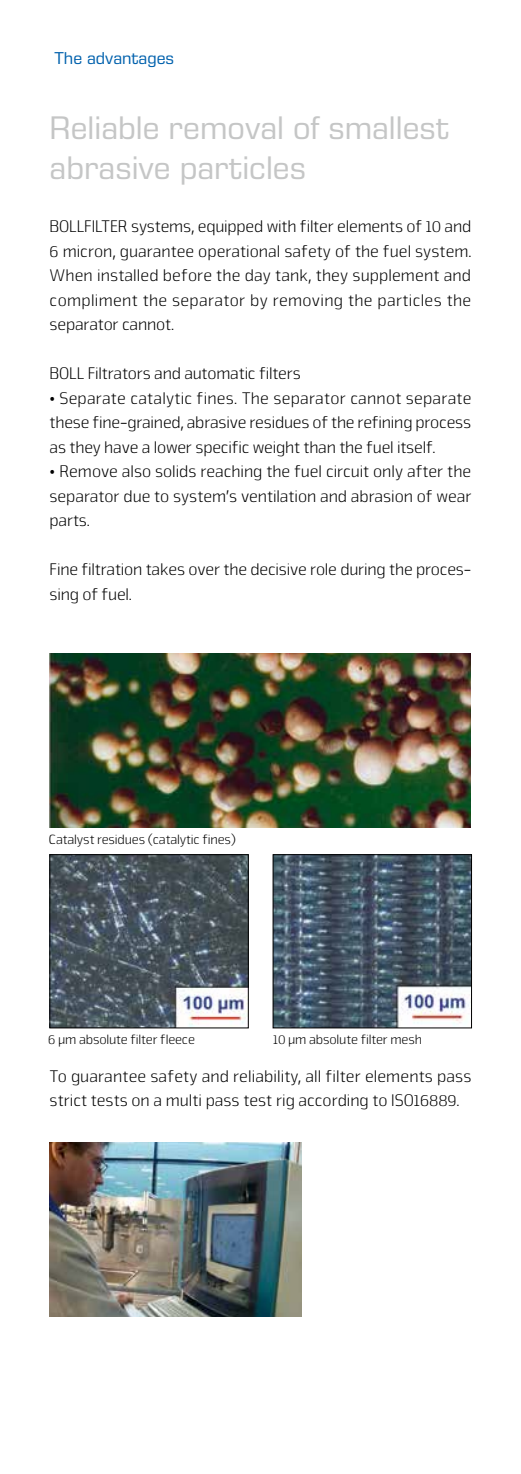
<style>
.page{position:relative;width:521px;height:1474px;background:#fff}
.page>*{position:absolute;margin:0;border:0;box-sizing:border-box;transform-origin:0 0}
.t1{font:33.25px/39.9px "Eurostile Next Pro";color:#c5c6c6}
.t2{font:300 17.5px/24.5px "Nuri";letter-spacing:-.005em;color:#000;text-align:justify}
.t3{font:17.5px "Eurostile Next Pro";color:#0061ad}
.t4{font:300 14px "Nuri";letter-spacing:-.01em;color:#000}
</style>
<div class="page">
<img style="left:50px;top:653px;width:421px;height:174px">
<img style="left:275px;top:856px;width:195px;height:170px">
<div style="left:273px;top:854px;width:199px;height:174px;border:1px solid #000"></div>
<img style="left:52px;top:856px;width:194px;height:170px">
<div style="left:50px;top:854px;width:198px;height:174px;border:1px solid #000"></div>
<img style="left:49px;top:1142px;width:253px;height:174px">
<p class="t3" style="left:55px;top:49px;width:121px">The advantages</p>
<h1 class="t1" style="left:50px;top:108px;width:401px">Reliable removal of smallest abrasive particles</h1>
<p class="t2" style="left:50px;top:214px;width:423px">BOLLFILTER systems, equipped with filter elements of 10 and 6 micron, guarantee operational safety of the fuel system.<br>When installed before the day tank, they supplement and compliment the separator by removing the particles the separator cannot.</p>
<p class="t2" style="left:50px;top:361px;width:253px">BOLL Filtrators and automatic filters</p>
<p class="t2" style="left:50px;top:385px;width:423px">• Separate catalytic fines. The separator cannot separate these fine-grained, abrasive residues of the refining process as they have a lower specific weight than the fuel itself.</p>
<p class="t2" style="left:50px;top:459px;width:423px">• Remove also solids reaching the fuel circuit only after the separator due to system’s ventilation and abrasion of wear parts.</p>
<p class="t2" style="left:50px;top:557px;width:421px">Fine filtration takes over the decisive role during the proces&shy;sing of fuel.</p>
<p class="t4" style="left:49px;top:831px;width:189px">Catalyst residues (catalytic fines)</p>
<p class="t4" style="left:48px;top:1031px;width:148px">6 µm absolute filter fleece</p>
<p class="t4" style="left:273px;top:1031px;width:150px">10 µm absolute filter mesh</p>
<p class="t2" style="left:50px;top:1063px;width:423px">To guarantee safety and reliability, all filter elements pass strict tests on a multi pass test rig according to ISO16889.</p>
</div>
